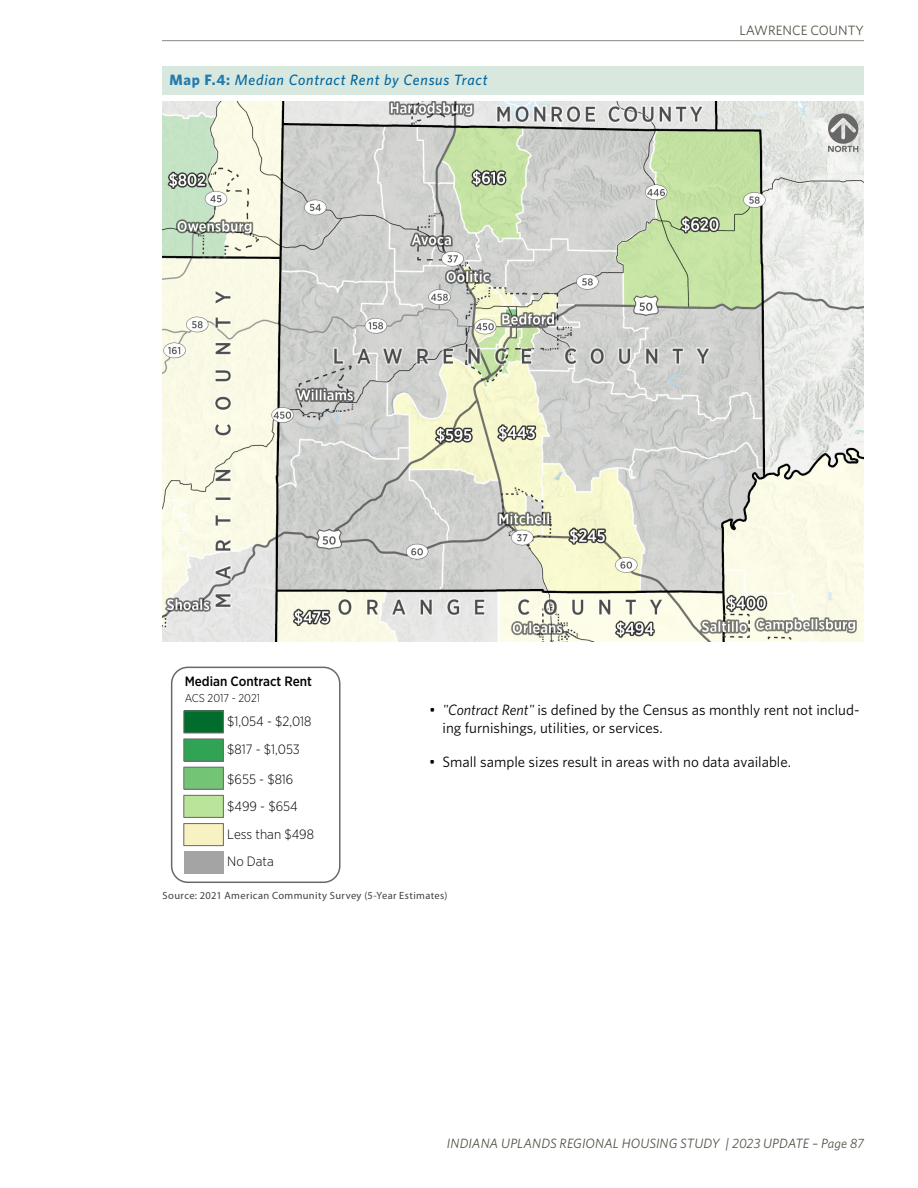
<style>
.page{position:relative;width:918px;height:1188px;background:#fff}
.page>*{position:absolute;margin:0;border:0;box-sizing:border-box;transform-origin:0 0}
.t1{font:15px/18px "Whitney";color:#000}
.t2{font:italic 500 15px "Whitney";letter-spacing:.05em;color:#0067a2}
.t3{font:300 13.5px/27.2px "Gotham Narrow";color:#000}
.t4{font:italic 13.5px "Whitney";letter-spacing:.005em;color:#535247}
.t5{font:500 13.5px "Gotham Narrow";color:#000}
.t6{font:13.5px "Whitney";color:#535247}
.t7{font:300 11.25px "Gotham Narrow";color:#000}
.t8{font:10.5px "Myriad Pro";letter-spacing:.035em;color:#414042}
.s1{font-weight:700;font-style:normal;color:#247bb0}
.s2{font-style:italic}
</style>
<div class="page">
<img style="left:162px;top:101px;width:702px;height:540px">
<div style="left:163px;top:67px;width:701px;height:28px;background:#d8e8de"></div>
<div style="left:171px;top:667px;width:169px;height:216px;border:2px solid #686868;border-radius:16px"></div>
<div style="left:184px;top:824px;width:39px;height:22px;background:#f8f1c1"></div>
<div style="left:183px;top:823px;width:41px;height:23px;border:1px solid #6e6e6e"></div>
<div style="left:184px;top:795px;width:39px;height:22px;background:#bae499"></div>
<div style="left:183px;top:795px;width:41px;height:23px;border:1px solid #6e6e6e"></div>
<div style="left:184px;top:767px;width:39px;height:22px;background:#74c476"></div>
<div style="left:183px;top:767px;width:41px;height:23px;border:1px solid #6e6e6e"></div>
<div style="left:184px;top:739px;width:39px;height:22px;background:#31a354"></div>
<div style="left:183px;top:738px;width:41px;height:24px;border:1px solid #6e6e6e"></div>
<div style="left:184px;top:711px;width:39px;height:22px;background:#006d2c"></div>
<div style="left:183px;top:710px;width:41px;height:23px;border:1px solid #6e6e6e"></div>
<div style="left:184px;top:851px;width:39px;height:22px;background:#a5a4a4"></div>
<svg style="left:828px;top:113px;width:30px;height:39px"></svg>
<hr style="left:162px;top:40px;width:702px;height:1px;background:#99948d">
<p class="t2" style="left:169px;top:70px;width:320px"><span class="s1">Map F.4:</span> Median Contract Rent by Census Tract</p>
<p class="t6" style="left:740px;top:21px;width:126px">LAWRENCE COUNTY</p>
<p class="t5" style="left:185px;top:673px;width:129px">Median Contract Rent</p>
<p class="t3" style="left:227px;top:707px;width:86px;line-height:28px">$1,054 - $2,018 $817 - $1,053</p>
<p class="t3" style="left:227px;top:765px;width:88px">$655 - $816 $499 - $654<br>Less than $498</p>
<p class="t7" style="left:185px;top:691px;width:77px">ACS 2017 - 2021</p>
<p class="t1" style="left:442px;top:700px;width:418px;text-indent:-14px"><span class="s2">• "Contract Rent"</span> is defined by the Census as monthly rent not includ&shy;ing furnishings, utilities, or services.</p>
<p class="t1" style="left:429px;top:752px;width:364px">• Small sample sizes result in areas with no data available.</p>
<p class="t3" style="left:227px;top:848px;width:48px">No Data</p>
<p class="t8" style="left:163px;top:890px;width:286px">Source: 2021 American Community Survey (5-Year Estimates)</p>
<p class="t4" style="left:447px;top:1134px;width:419px">INDIANA UPLANDS REGIONAL HOUSING STUDY | 2023 UPDATE – Page 87</p>
</div>
